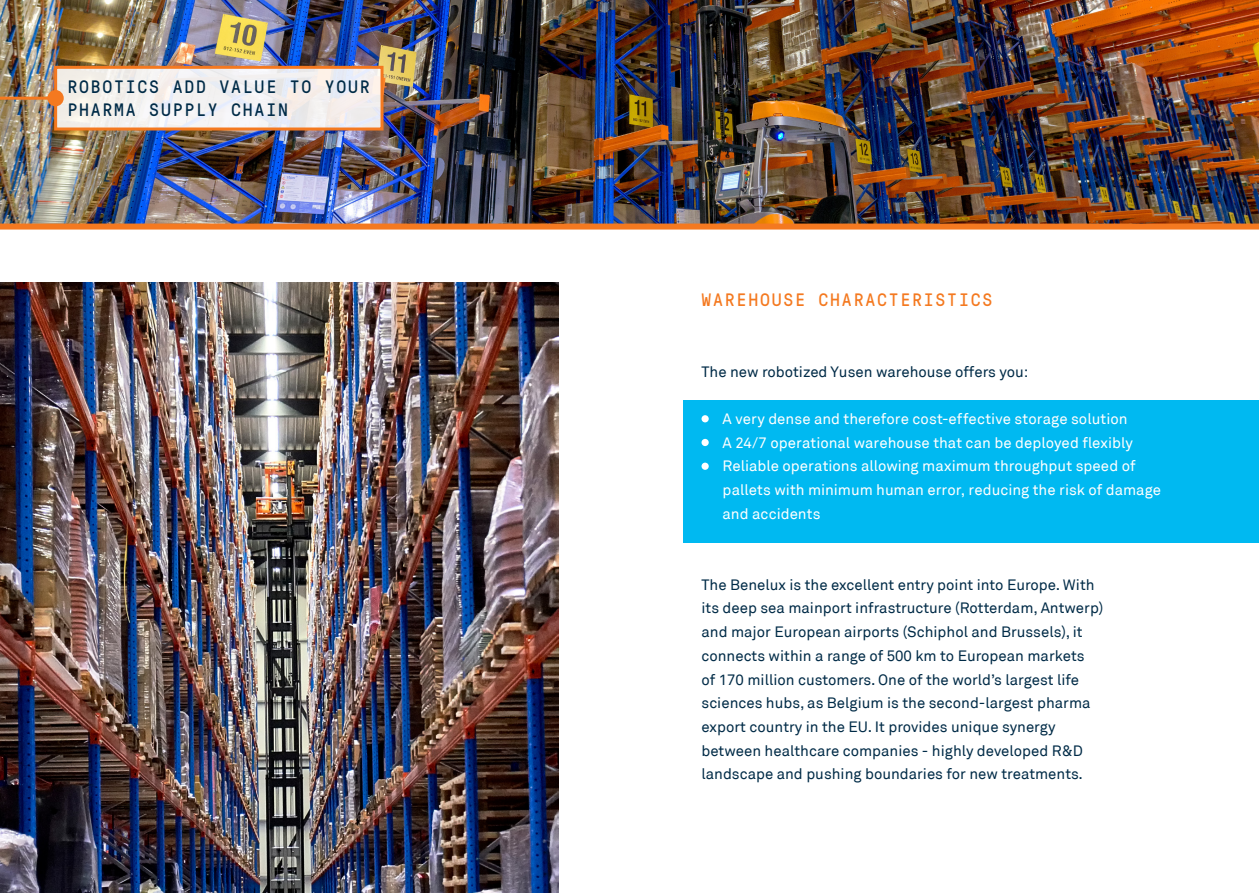
<style>
.page{position:relative;width:1259px;height:893px;background:#fff}
.page>*{position:absolute;margin:0;border:0;box-sizing:border-box;transform-origin:0 0}
.t1{font:18px/23.7px "GT Pressura Mono";letter-spacing:.1em;color:#002b47}
.t2{font:18px "GT Pressura Mono";letter-spacing:.1em;color:#f47920}
.t3{font:15px/23.7px "Akkurat";color:#002b47}
.t4{font:15px/23.7px "Akkurat";color:#fff}
</style>
<div class="page">
<img style="left:0;top:282px;width:558px;height:611px">
<img style="left:0;top:0;width:1259px;height:224px">
<div style="left:0;top:224px;width:1259px;height:6px;background:#f47920"></div>
<div style="left:683px;top:400px;width:576px;height:142px;background:#00b9f1"></div>
<svg style="left:53px;top:64px;width:332px;height:68px"></svg>
<hr style="left:0;top:97px;width:56px;height:3px;background:#f47920">
<div style="left:47px;top:90px;width:17px;height:16px;background:#f47920;border-radius:50%"></div>
<div style="left:701px;top:415px;width:8px;height:7px;background:#fff;border-radius:50%"></div>
<div style="left:701px;top:439px;width:8px;height:7px;background:#fff;border-radius:50%"></div>
<div style="left:701px;top:463px;width:8px;height:7px;background:#fff;border-radius:50%"></div>
<p class="t1" style="left:67px;top:74px;width:304px">ROBOTICS ADD VALUE TO YOUR<br>PHARMA SUPPLY CHAIN</p>
<p class="t2" style="left:701px;top:287px;width:292px">WAREHOUSE CHARACTERISTICS</p>
<p class="t3" style="left:701px;top:360px;width:328px">The new robotized Yusen warehouse offers you:</p>
<p class="t4" style="left:722px;top:407px;width:440px">A very dense and therefore cost-effective storage solution<br>A 24/7 operational warehouse that can be deployed flexibly Reliable operations allowing maximum throughput speed of pallets with minimum human error, reducing the risk of damage and accidents</p>
<p class="t3" style="left:701px;top:573px;width:403px">The Benelux is the excellent entry point into Europe. With its deep sea mainport infrastructure (Rotterdam, Antwerp) and major European airports (Schiphol and Brussels), it connects within a range of 500 km to European markets<br>of 170 million customers. One of the world’s largest life sciences hubs, as Belgium is the second-largest pharma export country in the EU. It provides unique synergy between healthcare companies - highly developed R&amp;D landscape and pushing boundaries for new treatments.</p>
</div>
